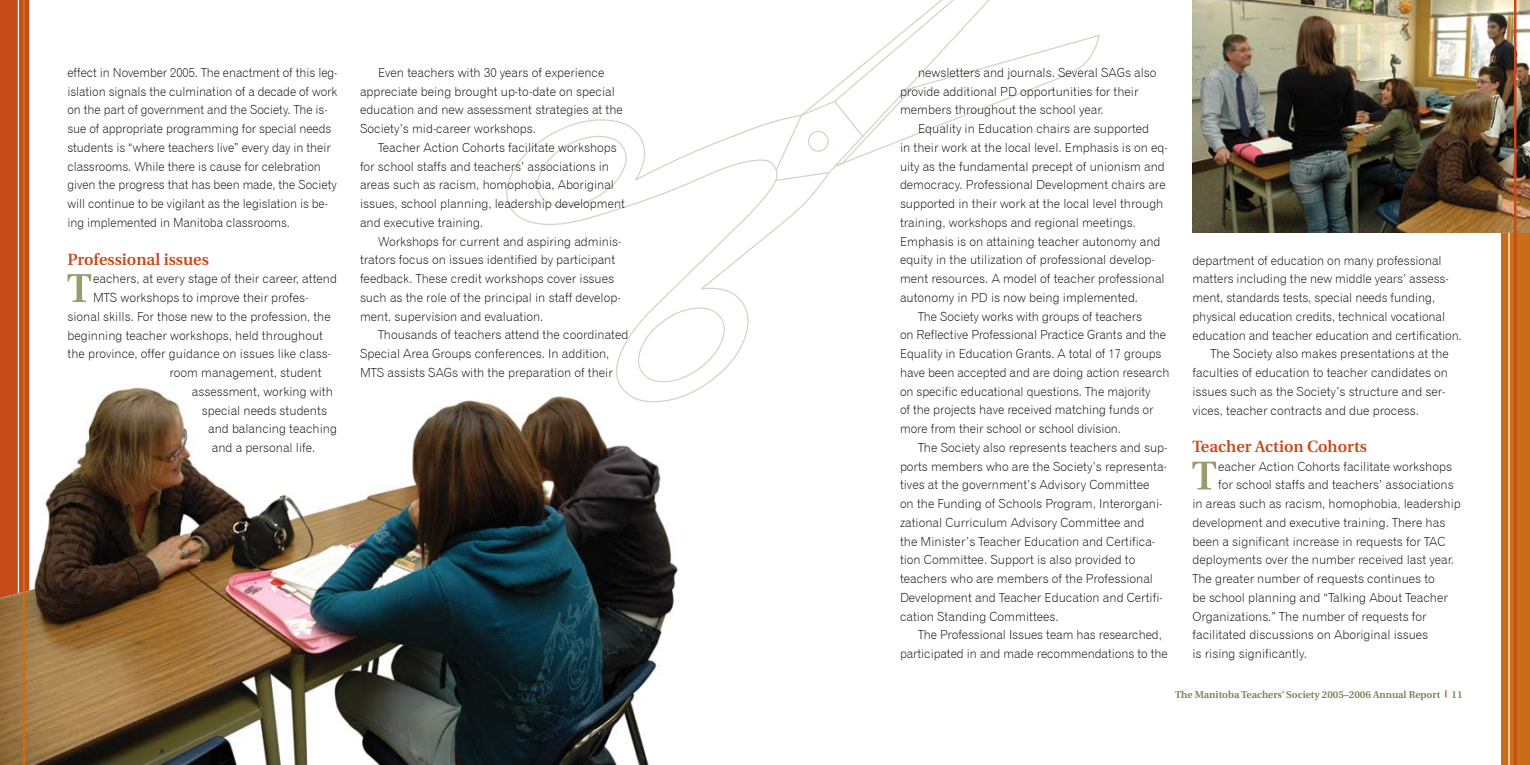
<style>
.page{position:relative;width:1530px;height:765px;background:#fff}
.page>*{position:absolute;margin:0;border:0;box-sizing:border-box;transform-origin:0 0}
.t1{font:600 16.25px "Utopia";color:#c74a1b}
.t2{font:12.5px/18.8px "Gothic 720 BT Light B";color:#000}
.t3{font:600 10px "Utopia";color:#7a7b54}
</style>
<div class="page">
<img style="left:0;top:384px;width:678px;height:381px">
<svg style="left:506px;top:119px;width:259px;height:283px"></svg>
<svg style="left:68px;top:274px;width:23px;height:28px"></svg>
<svg style="left:0;top:0;width:29px;height:604px;background:#c64d1d"></svg>
<hr style="left:18px;top:0;width:1px;height:593px;background:#fff">
<hr style="left:23px;top:0;width:2px;height:765px;background:#ca6c18">
<div style="left:1501px;top:0;width:29px;height:765px;background:#ca6c18"></div>
<hr style="left:1508px;top:0;width:2px;height:765px;background:#fff">
<svg style="left:765px;top:0;width:335px;height:238px"></svg>
<img style="left:1192px;top:0;width:338px;height:233px">
<svg style="left:1192px;top:462px;width:24px;height:27px"></svg>
<hr style="left:1514px;top:0;width:2px;height:765px;background:#c74a1b">
<p class="t2" style="left:68px;top:63px;width:271px">effect in November 2005. The enactment of this leg&shy;islation signals the culmination of a decade of work on the part of government and the Society. The is&shy;sue of appropriate programming for special needs students is “where teachers live” every day in their classrooms. While there is cause for celebration given the progress that has been made, the Society will continue to be vigilant as the legislation is be&shy;ing implemented in Manitoba classrooms.</p>
<h1 class="t1" style="left:68px;top:250px;width:143px">Professional issues</h1>
<p class="t2" style="left:93px;top:269px;width:245px">eachers, at every stage of their career, attend</p>
<p class="t2" style="left:93px;top:288px;width:217px">MTS workshops to improve their profes-</p>
<p class="t2" style="left:68px;top:307px;width:265px">sional skills. For those new to the profession, the</p>
<p class="t2" style="left:68px;top:326px;width:257px">beginning teacher workshops, held throughout</p>
<p class="t2" style="left:68px;top:344px;width:265px">the province, offer guidance on issues like class-</p>
<p class="t2" style="left:169px;top:363px;width:154px">room management, student</p>
<p class="t2" style="left:192px;top:382px;width:143px">assessment, working with</p>
<p class="t2" style="left:202px;top:401px;width:127px">special needs students</p>
<p class="t2" style="left:208px;top:419px;width:130px">and balancing teaching</p>
<p class="t2" style="left:212px;top:438px;width:105px">and a personal life.</p>
<p class="t2" style="left:360px;top:63px;width:264px;text-indent:18px">Even teachers with 30 years of experience appreciate being brought up-to-date on special education and new assessment strategies at the Society’s mid-career workshops.</p>
<p class="t2" style="left:360px;top:138px;width:267px;text-indent:18px">Teacher Action Cohorts facilitate workshops for school staffs and teachers’ associations in areas such as racism, homophobia, Aboriginal issues, school planning, leadership development and executive training.</p>
<p class="t2" style="left:360px;top:232px;width:263px;text-indent:18px">Workshops for current and aspiring adminis&shy;trators focus on issues identified by participant feedback. These credit workshops cover issues such as the role of the principal in staff develop&shy;ment, supervision and evaluation.</p>
<p class="t2" style="left:360px;top:326px;width:270px;text-indent:18px">Thousands of teachers attend the coordinated<br>Special Area Groups conferences. In addition,<br>MTS assists SAGs with the preparation of their</p>
<p class="t2" style="left:900px;top:63px;width:258px;text-indent:18px">newsletters and journals. Several SAGs also provide additional PD opportunities for their members throughout the school year.</p>
<p class="t2" style="left:918px;top:119px;width:233px">Equality in Education chairs are supported</p>
<p class="t2" style="left:900px;top:138px;width:269px">in their work at the local level. Emphasis is on eq-</p>
<p class="t2" style="left:900px;top:157px;width:266px">uity as the fundamental precept of unionism and</p>
<p class="t2" style="left:900px;top:176px;width:267px">democracy. Professional Development chairs are</p>
<p class="t2" style="left:900px;top:194px;width:265px">supported in their work at the local level through</p>
<p class="t2" style="left:900px;top:213px;width:237px">training, workshops and regional meetings.</p>
<p class="t2" style="left:900px;top:232px;width:262px">Emphasis is on attaining teacher autonomy and</p>
<p class="t2" style="left:900px;top:251px;width:256px">equity in the utilization of professional develop-</p>
<p class="t2" style="left:900px;top:269px;width:266px">ment resources. A model of teacher professional</p>
<p class="t2" style="left:900px;top:288px;width:240px">autonomy in PD is now being implemented.</p>
<p class="t2" style="left:918px;top:307px;width:225px">The Society works with groups of teachers</p>
<p class="t2" style="left:900px;top:326px;width:268px">on Reflective Professional Practice Grants and the</p>
<p class="t2" style="left:900px;top:344px;width:263px">Equality in Education Grants. A total of 17 groups</p>
<p class="t2" style="left:900px;top:363px;width:271px">have been accepted and are doing action research</p>
<p class="t2" style="left:900px;top:382px;width:252px">on specific educational questions. The majority</p>
<p class="t2" style="left:900px;top:401px;width:255px">of the projects have received matching funds or</p>
<p class="t2" style="left:900px;top:419px;width:222px">more from their school or school division.</p>
<p class="t2" style="left:918px;top:438px;width:251px">The Society also represents teachers and sup-</p>
<p class="t2" style="left:900px;top:457px;width:268px">ports members who are the Society’s representa-</p>
<p class="t2" style="left:900px;top:476px;width:251px">tives at the government’s Advisory Committee</p>
<p class="t2" style="left:900px;top:494px;width:264px">on the Funding of Schools Program, Interorgani-</p>
<p class="t2" style="left:900px;top:513px;width:246px">zational Curriculum Advisory Committee and</p>
<p class="t2" style="left:900px;top:532px;width:257px">the Minister’s Teacher Education and Certifica-</p>
<p class="t2" style="left:900px;top:551px;width:237px">tion Committee. Support is also provided to</p>
<p class="t2" style="left:900px;top:569px;width:255px">teachers who are members of the Professional</p>
<p class="t2" style="left:900px;top:588px;width:264px">Development and Teacher Education and Certifi-</p>
<p class="t2" style="left:900px;top:607px;width:160px">cation Standing Committees.</p>
<p class="t2" style="left:918px;top:626px;width:245px">The Professional Issues team has researched,</p>
<p class="t2" style="left:900px;top:644px;width:269px">participated in and made recommendations to the</p>
<p class="t2" style="left:1192px;top:251px;width:251px">department of education on many professional</p>
<p class="t2" style="left:1192px;top:269px;width:258px">matters including the new middle years’ assess-</p>
<p class="t2" style="left:1192px;top:288px;width:244px">ment, standards tests, special needs funding,</p>
<p class="t2" style="left:1192px;top:307px;width:254px">physical education credits, technical vocational</p>
<p class="t2" style="left:1192px;top:326px;width:271px">education and teacher education and certification.</p>
<p class="t2" style="left:1211px;top:344px;width:240px">The Society also makes presentations at the</p>
<p class="t2" style="left:1192px;top:363px;width:257px">faculties of education to teacher candidates on</p>
<p class="t2" style="left:1192px;top:382px;width:254px">issues such as the Society’s structure and ser-</p>
<p class="t2" style="left:1192px;top:401px;width:228px">vices, teacher contracts and due process.</p>
<h1 class="t1" style="left:1192px;top:437px;width:176px">Teacher Action Cohorts</h1>
<p class="t2" style="left:1218px;top:457px;width:235px">eacher Action Cohorts facilitate workshops</p>
<p class="t2" style="left:1218px;top:476px;width:237px">for school staffs and teachers’ associations</p>
<p class="t2" style="left:1192px;top:494px;width:270px">in areas such as racism, homophobia, leadership</p>
<p class="t2" style="left:1192px;top:513px;width:254px">development and executive training. There has</p>
<p class="t2" style="left:1192px;top:532px;width:255px">been a significant increase in requests for TAC</p>
<p class="t2" style="left:1192px;top:551px;width:263px">deployments over the number received last year.</p>
<p class="t2" style="left:1192px;top:569px;width:244px">The greater number of requests continues to</p>
<p class="t2" style="left:1192px;top:588px;width:257px">be school planning and “Talking About Teacher</p>
<p class="t2" style="left:1192px;top:607px;width:236px">Organizations.” The number of requests for</p>
<p class="t2" style="left:1192px;top:626px;width:237px">facilitated discussions on Aboriginal issues</p>
<p class="t2" style="left:1192px;top:644px;width:116px">is rising significantly.</p>
<p class="t3" style="left:1175px;top:688px;width:289px">The Manitoba Teachers’ Society 2005–2006 Annual Report 11</p>
</div>
